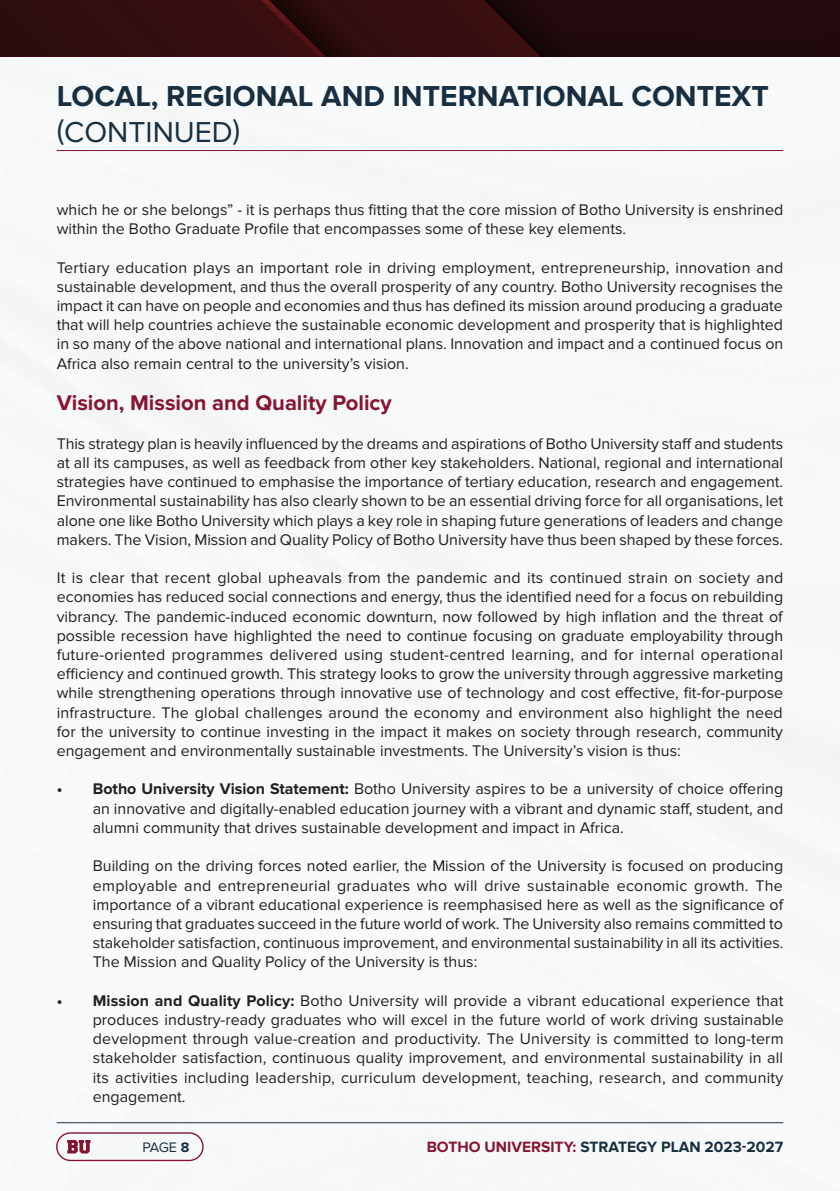
<style>
.page{position:relative;width:840px;height:1191px;background:#fff}
.page>*{position:absolute;margin:0;border:0;box-sizing:border-box;transform-origin:0 0}
.t1{font:700 30px "Proxima Nova";color:#172f41}
.t2{font:30px "Proxima Nova";color:#172f41}
.t3{font:700 22px "Proxima Nova";color:#861532}
.t4{font:16px/19.2px "Proxima Nova";color:#231f20;text-align:justify}
.t5{font:700 15.4px "Proxima Nova";color:#182f40}
.t6{font:14.2px "Proxima Nova";color:#172f41}
.s1{font-weight:700}
.s2{color:#861531}
</style>
<div class="page">
<img style="left:0;top:70px;width:839px;height:1092px">
<div style="left:0;top:0;width:839px;height:57px;background:#240a0c"></div>
<svg style="left:0;top:0;width:562px;height:57px"></svg>
<hr style="left:57px;top:1122px;width:725px;height:1px;background:#182f40">
<svg style="left:67px;top:1140px;width:23px;height:13px"></svg>
<hr style="left:57px;top:150px;width:725px;height:1px;background:#85142c">
<div style="left:56px;top:1132px;width:147px;height:29px;border:1px solid #861532;border-radius:14px"></div>
<h1 class="t1" style="left:57px;top:79px;width:713px">LOCAL, REGIONAL AND INTERNATIONAL CONTEXT</h1>
<h1 class="t2" style="left:57px;top:115px;width:185px">(CONTINUED)</h1>
<p class="t4" style="left:57px;top:200px;width:727px">which he or she belongs” - it is perhaps thus fitting that the core mission of Botho University is enshrined within the Botho Graduate Profile that encompasses some of these key elements.</p>
<p class="t4" style="left:57px;top:258px;width:727px">Tertiary education plays an important role in driving employment, entrepreneurship, innovation and sustainable development, and thus the overall prosperity of any country. Botho University recognises the impact it can have on people and economies and thus has defined its mission around producing a graduate that will help countries achieve the sustainable economic development and prosperity that is highlighted in so many of the above national and international plans. Innovation and impact and a continued focus on Africa also remain central to the university’s vision.</p>
<h2 class="t3" style="left:57px;top:390px;width:336px">Vision, Mission and Quality Policy</h2>
<p class="t4" style="left:57px;top:434px;width:727px">This strategy plan is heavily influenced by the dreams and aspirations of Botho University staff and students at all its campuses, as well as feedback from other key stakeholders. National, regional and international strategies have continued to emphasise the importance of tertiary education, research and engagement.<br>Environmental sustainability has also clearly shown to be an essential driving force for all organisations, let alone one like Botho University which plays a key role in shaping future generations of leaders and change makers. The Vision, Mission and Quality Policy of Botho University have thus been shaped by these forces.</p>
<p class="t4" style="left:57px;top:568px;width:727px">It is clear that recent global upheavals from the pandemic and its continued strain on society and economies has reduced social connections and energy, thus the identified need for a focus on rebuilding vibrancy. The pandemic-induced economic downturn, now followed by high inflation and the threat of possible recession have highlighted the need to continue focusing on graduate employability through future-oriented programmes delivered using student-centred learning, and for internal operational efficiency and continued growth. This strategy looks to grow the university through aggressive marketing while strengthening operations through innovative use of technology and cost effective, fit-for-purpose infrastructure. The global challenges around the economy and environment also highlight the need for the university to continue investing in the impact it makes on society through research, community engagement and environmentally sustainable investments. The University’s vision is thus:</p>
<p class="t4" style="left:93px;top:780px;width:691px;text-indent:-36px"><span class="s1">• Botho University Vision Statement:</span> Botho University aspires to be a university of choice offering an innovative and digitally-enabled education journey with a vibrant and dynamic staff, student, and alumni community that drives sustainable development and impact in Africa.</p>
<p class="t4" style="left:93px;top:856px;width:691px">Building on the driving forces noted earlier, the Mission of the University is focused on producing employable and entrepreneurial graduates who will drive sustainable economic growth. The importance of a vibrant educational experience is reemphasised here as well as the significance of ensuring that graduates succeed in the future world of work. The University also remains committed to stakeholder satisfaction, continuous improvement, and environmental sustainability in all its activities.<br>The Mission and Quality Policy of the University is thus:</p>
<p class="t4" style="left:93px;top:991px;width:692px;text-indent:-36px"><span class="s1">• Mission and Quality Policy:</span> Botho University will provide a vibrant educational experience that produces industry-ready graduates who will excel in the future world of work driving sustainable development through value-creation and productivity. The University is committed to long-term stakeholder satisfaction, continuous quality improvement, and environmental sustainability in all its activities including leadership, curriculum development, teaching, research, and community engagement.</p>
<p class="t6" style="left:142px;top:1139px;width:48px">PAGE <span class="s1">8</span></p>
<p class="t5" style="left:426px;top:1138px;width:358px"><span class="s2">BOTHO UNIVERSITY:</span> STRATEGY PLAN 2023-2027</p>
</div>
